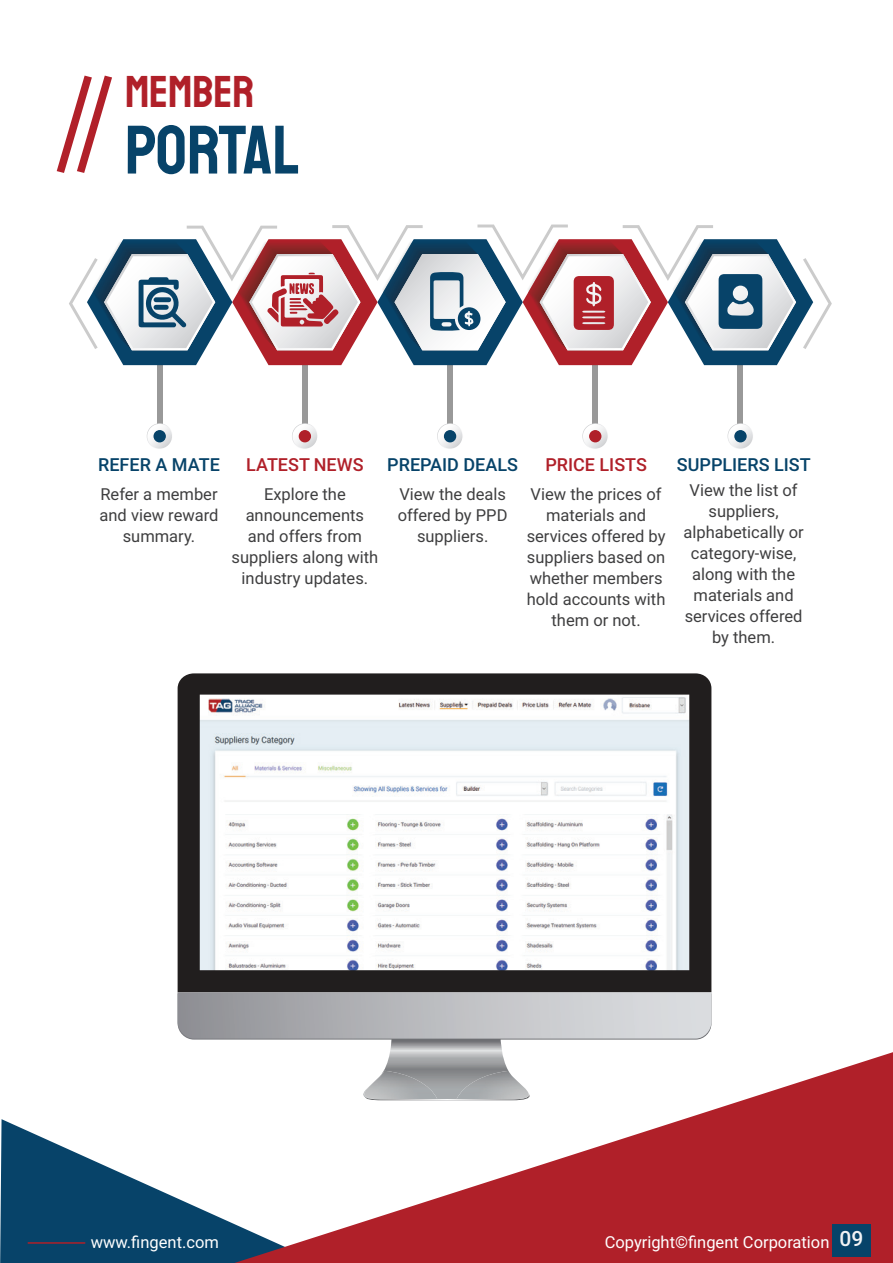
<style>
.page{position:relative;width:893px;height:1263px;background:#fff}
.page>*{position:absolute;margin:0;border:0;box-sizing:border-box;transform-origin:0 0}
.t1{font:68.7px "Staatliches";letter-spacing:-.01em;color:#074369}
.t2{font:45.15px "Staatliches";color:#b02029}
.t3{font:500 18px "Roboto";color:#074369}
.t4{font:500 18px "Roboto";color:#b02029}
.t5{font:16.5px/21px "Roboto";color:#3e3e3f;text-align:center}
.t6{font:16.5px "Roboto";color:#fff}
.s1{font-weight:500;font-size:21px;color:#f2f3f4}
</style>
<div class="page">
<svg style="left:57px;top:76px;width:55px;height:97px"></svg>
<div style="left:157px;top:351px;width:5px;height:88px;background:#999"></div>
<svg style="left:147px;top:423px;width:26px;height:26px"></svg>
<svg style="left:147px;top:424px;width:25px;height:25px"></svg>
<svg style="left:153px;top:430px;width:13px;height:12px"></svg>
<div style="left:154px;top:431px;width:11px;height:11px;background:#074369;border-radius:50%"></div>
<div style="left:447px;top:351px;width:6px;height:88px;background:#999"></div>
<svg style="left:437px;top:423px;width:26px;height:26px"></svg>
<svg style="left:438px;top:424px;width:24px;height:25px"></svg>
<div style="left:444px;top:431px;width:12px;height:11px;background:#074369;border-radius:50%"></div>
<div style="left:738px;top:351px;width:5px;height:88px;background:#999"></div>
<svg style="left:727px;top:423px;width:26px;height:26px"></svg>
<svg style="left:728px;top:424px;width:25px;height:25px"></svg>
<svg style="left:734px;top:430px;width:13px;height:12px"></svg>
<div style="left:735px;top:431px;width:11px;height:11px;background:#074369;border-radius:50%"></div>
<div style="left:593px;top:351px;width:5px;height:88px;background:#999"></div>
<svg style="left:582px;top:423px;width:26px;height:26px"></svg>
<svg style="left:583px;top:424px;width:25px;height:25px"></svg>
<svg style="left:589px;top:430px;width:12px;height:12px"></svg>
<div style="left:590px;top:431px;width:11px;height:11px;background:#b02029;border-radius:50%"></div>
<div style="left:302px;top:351px;width:5px;height:88px;background:#999"></div>
<svg style="left:292px;top:423px;width:26px;height:26px"></svg>
<svg style="left:293px;top:424px;width:24px;height:25px"></svg>
<svg style="left:299px;top:430px;width:12px;height:12px"></svg>
<div style="left:299px;top:431px;width:11px;height:11px;background:#b02029;border-radius:50%"></div>
<svg style="left:69px;top:224px;width:763px;height:141px"></svg>
<svg style="left:0;top:1119px;width:199px;height:144px;fill:#074369"></svg>
<svg style="left:199px;top:1052px;width:694px;height:211px;fill:#b02029"></svg>
<div style="left:832px;top:1224px;width:39px;height:32px;background:#074369"></div>
<hr style="left:28px;top:1242px;width:57px;height:2px;background:#b02029">
<svg style="left:178px;top:673px;width:533px;height:319px"></svg>
<svg style="left:178px;top:992px;width:533px;height:108px"></svg>
<h2 class="t2" style="left:125px;top:61px;width:131px">MEMBER</h2>
<h1 class="t1" style="left:125px;top:104px;width:176px">PORTAL</h1>
<p class="t3" style="left:98px;top:452px;width:123px">REFER A MATE</p>
<p class="t5" style="left:100px;top:483px;width:120px">Refer a member and view reward summary.</p>
<p class="t4" style="left:246px;top:452px;width:119px">LATEST NEWS</p>
<p class="t5" style="left:231px;top:483px;width:148px">Explore the announcements and offers from suppliers along with industry updates.</p>
<p class="t3" style="left:387px;top:452px;width:132px">PREPAID DEALS</p>
<p class="t5" style="left:398px;top:483px;width:111px">View the deals offered by PPD suppliers.</p>
<p class="t4" style="left:545px;top:452px;width:103px">PRICE LISTS</p>
<p class="t5" style="left:527px;top:483px;width:140px">View the prices of materials and services offered by suppliers based on whether members hold accounts with them or not.</p>
<p class="t3" style="left:677px;top:452px;width:135px">SUPPLIERS LIST</p>
<p class="t5" style="left:683px;top:479px;width:122px">View the list of suppliers, alphabetically or category-wise, along with the materials and services offered by them.</p>
<p class="t6" style="left:91px;top:1230px;width:130px">www.fingent.com</p>
<p class="t6" style="left:605px;top:1230px;width:260px">Copyright©fingent Corporation <span class="s1">09</span></p>
</div>
